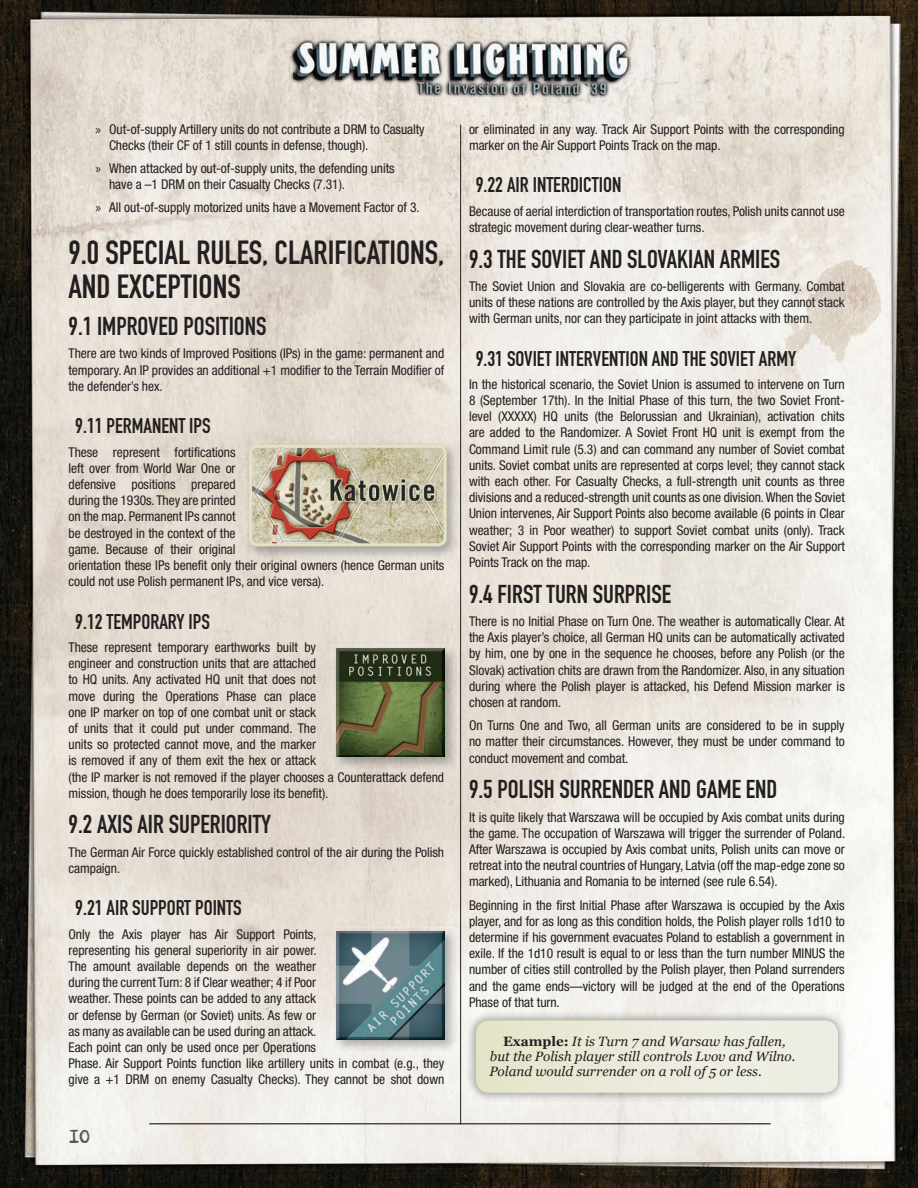
<style>
.page{position:relative;width:918px;height:1188px;background:#fff}
.page>*{position:absolute;margin:0;border:0;box-sizing:border-box;transform-origin:0 0}
.t1{font:33px/34.5px "DIN Engschrift Std";color:#231f20}
.t2{font:25.5px "DIN Engschrift Std";color:#231f20}
.t3{font:21px "DIN Engschrift Std";color:#231f20}
.t4{font:16.5px "Adler";color:#555657}
.t5{font:condensed 13.5px/16.2px "Helvetica Neue";letter-spacing:-.005em;color:#231f20}
.t6{font:italic 13.5px/15px "Georgia";color:#231f20}
.s1{font-family:"Myriad Pro";font-stretch:normal}
.s2{font-weight:700;font-style:normal}
</style>
<div class="page">
<img style="left:0;top:0;width:918px;height:1188px">
<hr style="left:460px;top:125px;width:1px;height:999px;background:#231f20">
<hr style="left:149px;top:1123px;width:622px;height:1px;background:#231f20">
<img style="left:289px;top:37px;width:343px;height:63px">
<img style="left:245px;top:441px;width:215px;height:119px">
<img style="left:251px;top:446px;width:194px;height:99px">
<div style="left:249px;top:445px;width:198px;height:101px;border:3px solid #e4e2c5;border-radius:7px"></div>
<img style="left:333px;top:645px;width:125px;height:125px">
<img style="left:336px;top:649px;width:108px;height:108px">
<img style="left:333px;top:928px;width:125px;height:124px">
<img style="left:336px;top:931px;width:108px;height:108px">
<img style="left:466px;top:1011px;width:382px;height:92px">
<svg style="left:476px;top:1020px;width:362px;height:73px;background:#eae9d9"></svg>
<p class="t5" style="left:109px;top:121px;width:317px;text-indent:-14px"><span class="s1">»</span> Out-of-supply Artillery units do not contribute a DRM to Casualty<br>Checks (their CF of 1 still counts in defense, though).</p>
<p class="t5" style="left:109px;top:160px;width:287px;text-indent:-14px"><span class="s1">»</span> When attacked by out-of-supply units, the defending units have a –1 DRM on their Casualty Checks (7.31).</p>
<p class="t5" style="left:96px;top:200px;width:326px"><span class="s1">»</span> All out-of-supply motorized units have a Movement Factor of 3.</p>
<p class="t1" style="left:69px;top:235px;width:377px">9.0 SPECIAL RULES, CLARIFICATIONS,<br>AND EXCEPTIONS</p>
<p class="t2" style="left:69px;top:311px;width:199px">9.1 IMPROVED POSITIONS</p>
<p class="t5" style="left:69px;top:345px;width:377px;text-align:justify">There are two kinds of Improved Positions (IPs) in the game: permanent and temporary. An IP provides an additional +1 modifier to the Terrain Modifier of the defender’s hex.</p>
<p class="t3" style="left:75px;top:414px;width:137px">9.11 PERMANENT IPS</p>
<p class="t5" style="left:69px;top:444px;width:377px">These represent fortifications<br>left over from World War One or<br>defensive positions prepared<br>during the 1930s. They are printed<br>on the map. Permanent IPs cannot<br>be destroyed in the context of the<br>game. Because of their original<br>orientation these IPs benefit only their original owners (hence German units could not use Polish permanent IPs, and vice versa).</p>
<p class="t3" style="left:75px;top:609px;width:136px">9.12 TEMPORARY IPS</p>
<p class="t5" style="left:69px;top:639px;width:377px">These represent temporary earthworks built by<br>engineer and construction units that are attached<br>to HQ units. Any activated HQ unit that does not<br>move during the Operations Phase can place<br>one IP marker on top of one combat unit or stack<br>of units that it could put under command. The<br>units so protected cannot move, and the marker<br>is removed if any of them exit the hex or attack<br>(the IP marker is not removed if the player chooses a Counterattack defend mission, though he does temporarily lose its benefit).</p>
<p class="t2" style="left:69px;top:810px;width:204px">9.2 AXIS AIR SUPERIORITY</p>
<p class="t5" style="left:69px;top:844px;width:377px">The German Air Force quickly established control of the air during the Polish campaign.</p>
<p class="t3" style="left:75px;top:896px;width:168px">9.21 AIR SUPPORT POINTS</p>
<p class="t5" style="left:69px;top:926px;width:377px">Only the Axis player has Air Support Points,<br>representing his general superiority in air power.<br>The amount available depends on the weather<br>during the current Turn: 8 if Clear weather; 4 if Poor<br>weather. These points can be added to any attack<br>or defense by German (or Soviet) units. As few or<br>as many as available can be used during an attack.<br>Each point can only be used once per Operations<br>Phase. Air Support Points function like artillery units in combat (e.g., they give a +1 DRM on enemy Casualty Checks). They cannot be shot down</p>
<p class="t4" style="left:70px;top:1130px;width:21px">10</p>
<p class="t5" style="left:469px;top:121px;width:377px">or eliminated in any way. Track Air Support Points with the corresponding marker on the Air Support Points Track on the map.</p>
<p class="t3" style="left:476px;top:173px;width:147px">9.22 AIR INTERDICTION</p>
<p class="t5" style="left:469px;top:203px;width:377px">Because of aerial interdiction of transportation routes, Polish units cannot use strategic movement during clear-weather turns.</p>
<p class="t2" style="left:469px;top:244px;width:313px">9.3 THE SOVIET AND SLOVAKIAN ARMIES</p>
<p class="t5" style="left:469px;top:278px;width:377px;text-align:justify">The Soviet Union and Slovakia are co-belligerents with Germany. Combat units of these nations are controlled by the Axis player, but they cannot stack with German units, nor can they participate in joint attacks with them.</p>
<p class="t3" style="left:476px;top:346px;width:322px">9.31 SOVIET INTERVENTION AND THE SOVIET ARMY</p>
<p class="t5" style="left:469px;top:376px;width:377px;text-align:justify">In the historical scenario, the Soviet Union is assumed to intervene on Turn 8 (September 17th). In the Initial Phase of this turn, the two Soviet Front&shy;level (XXXXX) HQ units (the Belorussian and Ukrainian), activation chits are added to the Randomizer. A Soviet Front HQ unit is exempt from the Command Limit rule (5.3) and can command any number of Soviet combat units. Soviet combat units are represented at corps level; they cannot stack with each other. For Casualty Checks, a full-strength unit counts as three divisions and a reduced-strength unit counts as one division. When the Soviet Union intervenes, Air Support Points also become available (6 points in Clear weather; 3 in Poor weather) to support Soviet combat units (only). Track Soviet Air Support Points with the corresponding marker on the Air Support Points Track on the map.</p>
<p class="t2" style="left:469px;top:579px;width:204px">9.4 FIRST TURN SURPRISE</p>
<p class="t5" style="left:469px;top:613px;width:377px;text-align:justify">There is no Initial Phase on Turn One. The weather is automatically Clear. At the Axis player’s choice, all German HQ units can be automatically activated by him, one by one in the sequence he chooses, before any Polish (or the Slovak) activation chits are drawn from the Randomizer. Also, in any situation during where the Polish player is attacked, his Defend Mission marker is chosen at random.</p>
<p class="t5" style="left:469px;top:717px;width:377px;text-align:justify">On Turns One and Two, all German units are considered to be in supply no matter their circumstances. However, they must be under command to conduct movement and combat.</p>
<p class="t2" style="left:469px;top:775px;width:310px">9.5 POLISH SURRENDER AND GAME END</p>
<p class="t5" style="left:469px;top:809px;width:378px;text-align:justify">It is quite likely that Warszawa will be occupied by Axis combat units during the game. The occupation of Warszawa will trigger the surrender of Poland.<br>After Warszawa is occupied by Axis combat units, Polish units can move or retreat into the neutral countries of Hungary, Latvia (off the map-edge zone so marked), Lithuania and Romania to be interned (see rule 6.54).</p>
<p class="t5" style="left:469px;top:897px;width:377px;text-align:justify">Beginning in the first Initial Phase after Warszawa is occupied by the Axis player, and for as long as this condition holds, the Polish player rolls 1d10 to determine if his government evacuates Poland to establish a government in exile. If the 1d10 result is equal to or less than the turn number MINUS the number of cities still controlled by the Polish player, then Poland surrenders and the game ends—victory will be judged at the end of the Operations Phase of that turn.</p>
<p class="t6" style="left:489px;top:1034px;width:308px;text-indent:14px"><span class="s2">Example:</span> It is Turn 7 and Warsaw has fallen, but the Polish player still controls Lvov and Wilno.<br>Poland would surrender on a roll of 5 or less.</p>
</div>
